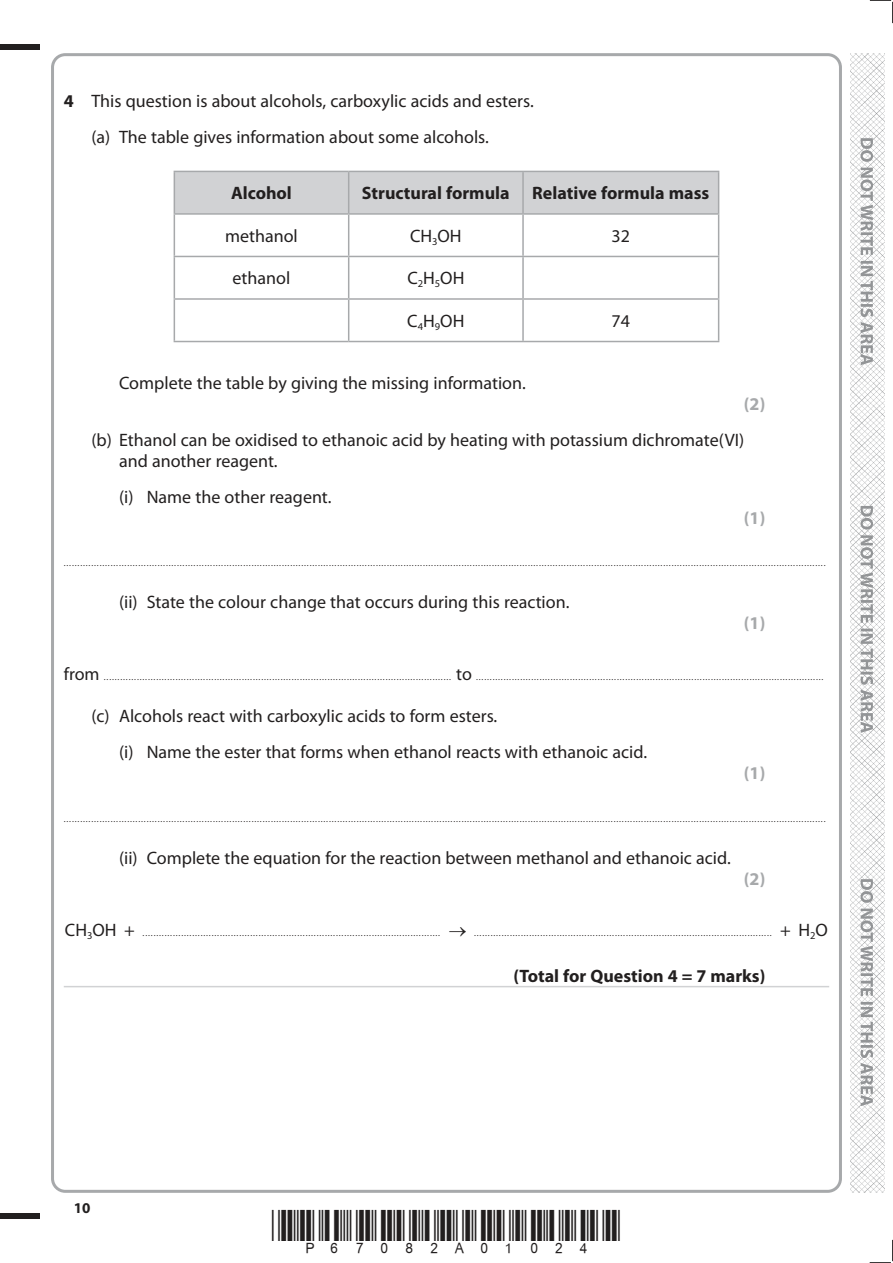
<style>
.page{position:relative;width:893px;height:1263px;background:#fff}
.page>*{position:absolute;margin:0;border:0;box-sizing:border-box;transform-origin:0 0}
.t1{font:18px/36px "Myriad Pro";color:#221f1f}
.t2{font:700 18px "Myriad Pro";color:#221f1f}
.t3{font:700 18px "Myriad Pro";color:#a7a9ab}
.t4{font:700 15px "Myriad Pro";color:#221f1f}
.t5{font:9px "Myriad Pro";color:#221f1f}
.s1{font-weight:700}
.s2{font-size:18px}
.s3{font-size:10.5px}
</style>
<div class="page">
<div style="left:0;top:44px;width:40px;height:5px;background:#221f1f"></div>
<div style="left:0;top:1214px;width:40px;height:5px;background:#221f1f"></div>
<svg style="left:870px;top:0;width:23px;height:23px"></svg>
<svg style="left:870px;top:1240px;width:23px;height:23px"></svg>
<img style="left:850px;top:53px;width:34px;height:1140px">
<svg style="left:860px;top:138px;width:13px;height:968px"></svg>
<hr style="left:64px;top:986px;width:765px;height:1px;background:#d1d2d4">
<div style="left:175px;top:172px;width:543px;height:41px;background:#d1d2d4"></div>
<hr style="left:174px;top:171px;width:175px;height:1px;background:#a7a9ab">
<hr style="left:174px;top:172px;width:1px;height:41px;background:#a7a9ab">
<hr style="left:349px;top:171px;width:174px;height:1px;background:#a7a9ab">
<hr style="left:348px;top:172px;width:1px;height:41px;background:#a7a9ab">
<hr style="left:523px;top:171px;width:196px;height:1px;background:#a7a9ab">
<hr style="left:522px;top:172px;width:2px;height:41px;background:#a7a9ab">
<hr style="left:718px;top:172px;width:1px;height:41px;background:#a7a9ab">
<hr style="left:174px;top:213px;width:175px;height:2px;background:#a7a9ab">
<hr style="left:174px;top:215px;width:1px;height:41px;background:#a7a9ab">
<hr style="left:349px;top:213px;width:174px;height:2px;background:#a7a9ab">
<hr style="left:348px;top:215px;width:1px;height:41px;background:#a7a9ab">
<hr style="left:523px;top:213px;width:196px;height:2px;background:#a7a9ab">
<hr style="left:522px;top:215px;width:2px;height:41px;background:#a7a9ab">
<hr style="left:718px;top:215px;width:1px;height:41px;background:#a7a9ab">
<hr style="left:174px;top:256px;width:175px;height:1px;background:#a7a9ab">
<hr style="left:174px;top:257px;width:1px;height:41px;background:#a7a9ab">
<hr style="left:349px;top:256px;width:174px;height:1px;background:#a7a9ab">
<hr style="left:348px;top:257px;width:1px;height:41px;background:#a7a9ab">
<hr style="left:523px;top:256px;width:196px;height:1px;background:#a7a9ab">
<hr style="left:522px;top:257px;width:2px;height:41px;background:#a7a9ab">
<hr style="left:718px;top:257px;width:1px;height:41px;background:#a7a9ab">
<hr style="left:174px;top:298px;width:175px;height:2px;background:#a7a9ab">
<hr style="left:174px;top:300px;width:1px;height:41px;background:#a7a9ab">
<hr style="left:349px;top:298px;width:174px;height:2px;background:#a7a9ab">
<hr style="left:348px;top:300px;width:1px;height:41px;background:#a7a9ab">
<hr style="left:523px;top:298px;width:196px;height:2px;background:#a7a9ab">
<hr style="left:522px;top:300px;width:2px;height:41px;background:#a7a9ab">
<hr style="left:718px;top:300px;width:1px;height:41px;background:#a7a9ab">
<hr style="left:174px;top:341px;width:175px;height:1px;background:#a7a9ab">
<hr style="left:349px;top:341px;width:174px;height:1px;background:#a7a9ab">
<hr style="left:523px;top:341px;width:196px;height:1px;background:#a7a9ab">
<h1 class="t1" style="left:91px;top:85px;width:444px;text-indent:-28px"><span class="s1">4</span> This question is about alcohols, carboxylic acids and esters. (a) The table gives information about some alcohols.</h1>
<h1 class="t2" style="left:231px;top:186px;width:62px">Alcohol</h1>
<h1 class="t2" style="left:362px;top:186px;width:149px">Structural formula</h1>
<h1 class="t2" style="left:532px;top:186px;width:179px">Relative formula mass</h1>
<h1 class="t1" style="left:225px;top:219px;width:74px">methanol</h1>
<h1 class="t1" style="left:410px;top:219px;width:53px">CH<sub>3</sub>OH</h1>
<h1 class="t1" style="left:612px;top:219px;width:20px">32</h1>
<h1 class="t1" style="left:233px;top:262px;width:59px">ethanol</h1>
<h1 class="t1" style="left:407px;top:262px;width:59px">C<sub>2</sub>H<sub>5</sub>OH</h1>
<h1 class="t1" style="left:407px;top:304px;width:59px">C<sub>4</sub>H<sub>9</sub>OH</h1>
<h1 class="t1" style="left:612px;top:304px;width:20px">74</h1>
<h1 class="t1" style="left:119px;top:366px;width:408px">Complete the table by giving the missing information.</h1>
<h1 class="t3" style="left:744px;top:397px;width:23px">(2)</h1>
<h1 class="t1" style="left:119px;top:431px;width:627px;line-height:21px;text-indent:-28px">(b) Ethanol can be oxidised to ethanoic acid by heating with potassium dichromate(VI) and another reagent.</h1>
<h1 class="t1" style="left:119px;top:480px;width:214px">(i) Name the other reagent.</h1>
<h1 class="t3" style="left:744px;top:511px;width:23px">(1)</h1>
<p class="t5" style="left:64px;top:560px;width:763px">....................................................................................................................................................................................................................................................................................</p>
<h1 class="t1" style="left:119px;top:586px;width:452px">(ii) State the colour change that occurs during this reaction.</h1>
<h1 class="t3" style="left:744px;top:616px;width:23px">(1)</h1>
<p class="t5" style="left:64px;top:674px;width:761px"><span class="s2">from</span> .............................................................................................................................. <span class="s2">to</span> ..............................................................................................................................</p>
<h1 class="t1" style="left:119px;top:700px;width:530px;text-indent:-28px">(c) Alcohols react with carboxylic acids to form esters.<br>(i) Name the ester that forms when ethanol reacts with ethanoic acid.</h1>
<h1 class="t3" style="left:744px;top:766px;width:23px">(1)</h1>
<p class="t5" style="left:64px;top:815px;width:763px">....................................................................................................................................................................................................................................................................................</p>
<h1 class="t1" style="left:119px;top:841px;width:613px">(ii) Complete the equation for the reaction between methanol and ethanoic acid.</h1>
<h1 class="t3" style="left:744px;top:872px;width:23px">(2)</h1>
<p class="t5" style="left:65px;top:930px;width:765px"><span class="s2">CH</span><span class="s3">3</span><span class="s2">OH +</span> ............................................................................................................ → ............................................................................................................ <span class="s2">+ H</span><span class="s3">2</span><span class="s2">O</span></p>
<h1 class="t2" style="left:513px;top:968px;width:254px">(Total for Question 4 = 7 marks)</h1>
<h2 class="t4" style="left:74px;top:1201px;width:18px">10</h2>
</div>
